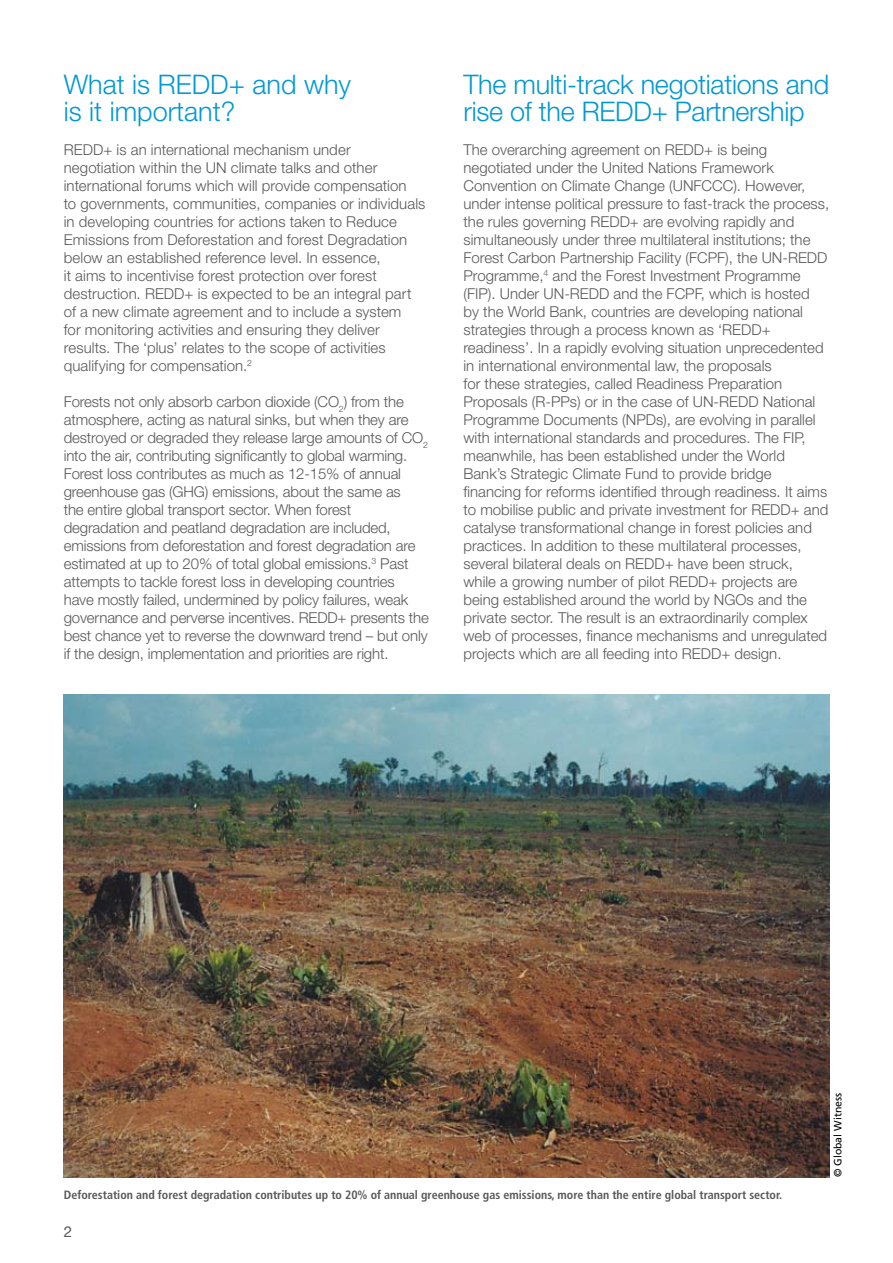
<style>
.page{position:relative;width:893px;height:1263px;background:#fff}
.page>*{position:absolute;margin:0;border:0;box-sizing:border-box;transform-origin:0 0}
.t1{font:300 27px/27px "Helvetica Neue";letter-spacing:-.01em;color:#0098d4}
.t2{font:300 15px/18px "Helvetica Neue";color:#58585a}
.t3{font:700 condensed 12px "Frutiger";color:#58585a}
.t4{font:10.5px "Frutiger";color:#000}
</style>
<div class="page">
<img style="left:64px;top:694px;width:765px;height:483px">
<h1 class="t1" style="left:64px;top:70px;width:289px">What is REDD+ and why is it important?</h1>
<p class="t2" style="left:64px;top:140px;width:363px">REDD+ is an international mechanism under negotiation within the UN climate talks and other international forums which will provide compensation<br>to governments, communities, companies or individuals in developing countries for actions taken to Reduce Emissions from Deforestation and forest Degradation below an established reference level. In essence,<br>it aims to incentivise forest protection over forest destruction. REDD+ is expected to be an integral part of a new climate agreement and to include a system<br>for monitoring activities and ensuring they deliver results. The ‘plus’ relates to the scope of activities qualifying for compensation.<sup>2</sup></p>
<p class="t2" style="left:64px;top:392px;width:367px">Forests not only absorb carbon dioxide (CO<sub>2</sub>) from the atmosphere, acting as natural sinks, but when they are destroyed or degraded they release large amounts of CO<sub>2 </sub>into the air, contributing significantly to global warming.<br>Forest loss contributes as much as 12-15% of annual greenhouse gas (GHG) emissions, about the same as<br>the entire global transport sector. When forest degradation and peatland degradation are included, emissions from deforestation and forest degradation are estimated at up to 20% of total global emissions.<sup>3</sup> Past attempts to tackle forest loss in developing countries<br>have mostly failed, undermined by policy failures, weak governance and perverse incentives. REDD+ presents the best chance yet to reverse the downward trend – but only if the design, implementation and priorities are right.</p>
<h1 class="t1" style="left:463px;top:70px;width:367px">The multi-track negotiations and rise of the REDD+ Partnership</h1>
<p class="t2" style="left:463px;top:140px;width:367px">The overarching agreement on REDD+ is being negotiated under the United Nations Framework Convention on Climate Change (UNFCCC). However, under intense political pressure to fast-track the process, the rules governing REDD+ are evolving rapidly and simultaneously under three multilateral institutions; the Forest Carbon Partnership Facility (FCPF), the UN-REDD Programme,<sup>4</sup> and the Forest Investment Programme (FIP). Under UN-REDD and the FCPF, which is hosted<br>by the World Bank, countries are developing national strategies through a process known as ‘REDD+ readiness’. In a rapidly evolving situation unprecedented in international environmental law, the proposals<br>for these strategies, called Readiness Preparation Proposals (R-PPs) or in the case of UN-REDD National Programme Documents (NPDs), are evolving in parallel with international standards and procedures. The FIP, meanwhile, has been established under the World Bank’s Strategic Climate Fund to provide bridge financing for reforms identified through readiness. It aims to mobilise public and private investment for REDD+ and catalyse transformational change in forest policies and practices. In addition to these multilateral processes, several bilateral deals on REDD+ have been struck,<br>while a growing number of pilot REDD+ projects are being established around the world by NGOs and the private sector. The result is an extraordinarily complex web of processes, finance mechanisms and unregulated projects which are all feeding into REDD+ design.</p>
<p class="t4" style="left:832px;top:1177px;width:86px;rotate:-90deg">© Global Witness</p>
<p class="t3" style="left:64px;top:1187px;width:720px">Deforestation and forest degradation contributes up to 20% of annual greenhouse gas emissions, more than the entire global transport sector.</p>
</div>
